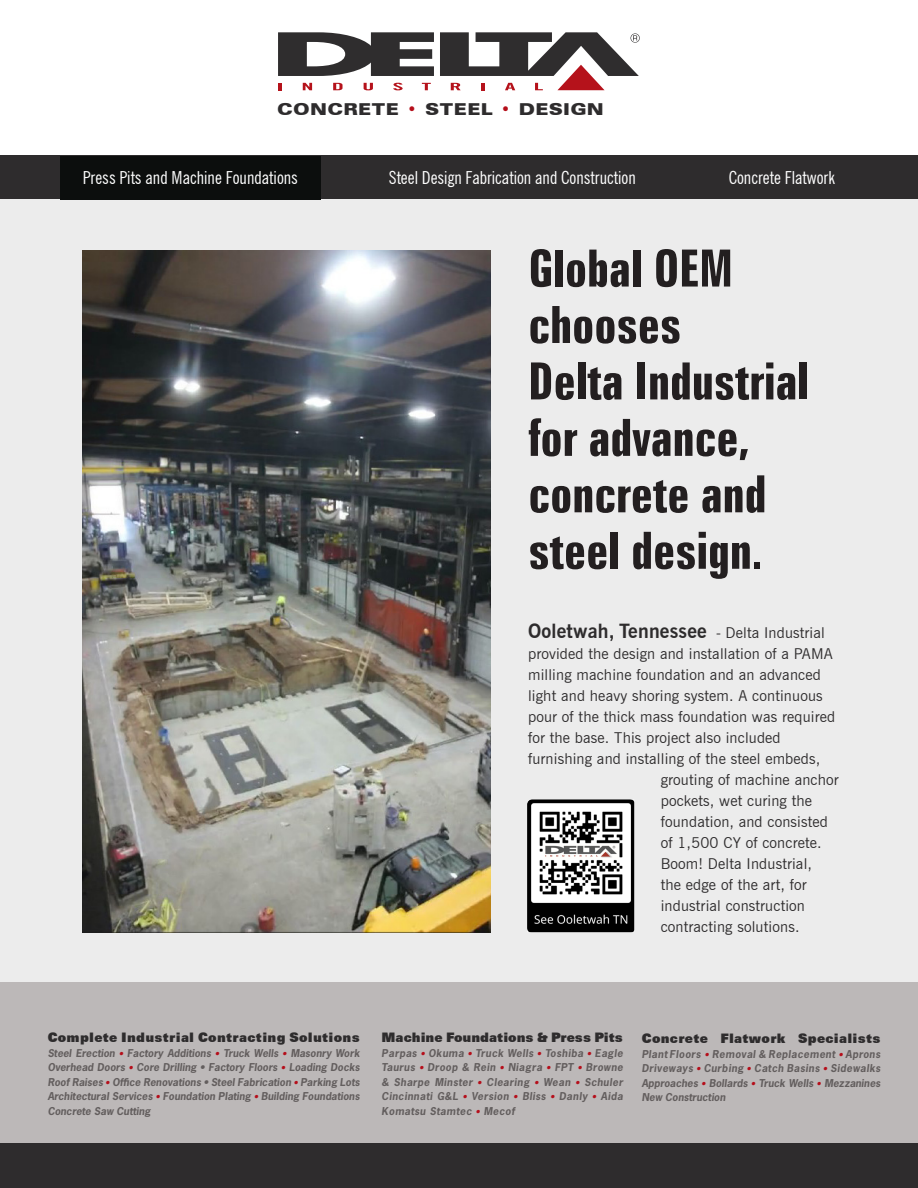
<style>
.page{position:relative;width:918px;height:1188px;background:#fff}
.page>*{position:absolute;margin:0;border:0;box-sizing:border-box;transform-origin:0 0}
.header_menu{font:700 extra-condensed 51.3px/56.4px "Zurich BT";color:#231f20}
.t1{font:700 19.5px "News Gothic BT";letter-spacing:.01em;color:#2e2c2d}
.header_menu-2{font:condensed 18px "News Gothic BT";color:#fff}
.concrete_steel_design{font:900 expanded 16.5px "Zurich BT";letter-spacing:.055em;color:#2e2c2d}
.t2{font:15px "News Gothic BT";letter-spacing:.01em;color:#2e2c2d}
._3_line_headline{font:900 13.2px "Zurich BT";letter-spacing:.02em;color:#2e2c2d}
._3_line_headline-2{font:900 13.2px "Zurich BT";color:#2e2c2d}
._3_line_headline-3{font:italic 700 10.2px/14.5px "News Gothic Std";color:#635e5e;text-align:justify}
.s1{color:#b50e1a}
.s2{font-weight:400;font-size:15px}
.s3{font-size:9px;color:#b50e1a}
</style>
<div class="page">
<div style="left:0;top:156px;width:918px;height:44px;background:#2e2c2d"></div>
<div style="left:1px;top:199px;width:917px;height:784px;background:#ececec"></div>
<svg style="left:278px;top:32px;width:156px;height:44px"></svg>
<svg style="left:278px;top:83px;width:3px;height:7px"></svg>
<svg style="left:303px;top:83px;width:9px;height:7px"></svg>
<svg style="left:333px;top:83px;width:10px;height:7px"></svg>
<svg style="left:364px;top:83px;width:9px;height:7px"></svg>
<svg style="left:393px;top:83px;width:10px;height:7px"></svg>
<svg style="left:422px;top:83px;width:9px;height:7px"></svg>
<svg style="left:440px;top:32px;width:200px;height:58px"></svg>
<div style="left:60px;top:156px;width:260px;height:43px;background:#0c0e0d"></div>
<div style="left:0;top:982px;width:918px;height:162px;background:#bcb8b8"></div>
<img style="left:82px;top:251px;width:409px;height:682px">
<img style="left:527px;top:799px;width:107px;height:133px">
<div style="left:0;top:1144px;width:918px;height:44px;background:#2e2c2d"></div>
<p class="concrete_steel_design" style="left:277px;top:99px;width:328px">CONCRETE <span class="s1">•</span> STEEL <span class="s1">•</span> DESIGN</p>
<p class="header_menu-2" style="left:83px;top:166px;width:217px">Press Pits and Machine Foundations</p>
<p class="header_menu-2" style="left:389px;top:166px;width:249px">Steel Design Fabrication and Construction</p>
<p class="header_menu-2" style="left:729px;top:166px;width:108px">Concrete Flatwork</p>
<p class="header_menu" style="left:528px;top:241px;width:206px">Global OEM chooses</p>
<p class="header_menu" style="left:528px;top:354px;width:282px">Delta Industrial for advance,</p>
<p class="header_menu" style="left:528px;top:466px;width:240px">concrete and steel design.</p>
<p class="t1" style="left:528px;top:619px;width:298px">Ooletwah, Tennessee <span class="s2">- Delta Industrial</span></p>
<p class="t2" style="left:528px;top:645px;width:306px">provided the design and installation of a PAMA</p>
<p class="t2" style="left:528px;top:666px;width:294px">milling machine foundation and an advanced</p>
<p class="t2" style="left:528px;top:687px;width:296px">light and heavy shoring system. A continuous</p>
<p class="t2" style="left:528px;top:708px;width:309px">pour of the thick mass foundation was required</p>
<p class="t2" style="left:528px;top:729px;width:254px">for the base. This project also included</p>
<p class="t2" style="left:528px;top:750px;width:294px">furnishing and installing of the steel embeds,</p>
<p class="t2" style="left:661px;top:771px;width:179px">grouting of machine anchor</p>
<p class="t2" style="left:661px;top:792px;width:153px">pockets, wet curing the</p>
<p class="t2" style="left:661px;top:813px;width:169px">foundation, and consisted</p>
<p class="t2" style="left:661px;top:834px;width:162px">of 1,500 CY of concrete.</p>
<p class="t2" style="left:661px;top:855px;width:153px">Boom! Delta Industrial,</p>
<p class="t2" style="left:661px;top:876px;width:148px">the edge of the art, for</p>
<p class="t2" style="left:661px;top:897px;width:146px">industrial construction</p>
<p class="t2" style="left:661px;top:918px;width:140px">contracting solutions.</p>
<p class="_3_line_headline" style="left:48px;top:1029px;width:314px">Complete Industrial Contracting Solutions</p>
<p class="_3_line_headline-3" style="left:48px;top:1046px;width:314px">Steel Erection <span class="s3">•</span> Factory Additions <span class="s3">•</span> Truck Wells <span class="s3">•</span> Masonry Work Overhead Doors <span class="s3">•</span> Core Drilling • Factory Floors <span class="s3">•</span> Loading Docks Roof Raises <span class="s3">•</span> Office Renovations • Steel Fabrication <span class="s3">•</span> Parking Lots Architectural Services <span class="s3">•</span> Foundation Plating <span class="s3">•</span> Building Foundations Concrete Saw Cutting</p>
<p class="_3_line_headline-2" style="left:382px;top:1029px;width:243px">Machine Foundations &amp; Press Pits</p>
<p class="_3_line_headline-3" style="left:382px;top:1046px;width:243px">Parpas <span class="s3">•</span> Okuma <span class="s3">•</span> Truck Wells <span class="s3">•</span> Toshiba <span class="s3">•</span> Eagle Taurus <span class="s3">•</span> Droop &amp; Rein <span class="s3">•</span> Niagra <span class="s3">•</span> FPT <span class="s3">•</span> Browne &amp; Sharpe Minster <span class="s3">•</span> Clearing <span class="s3">•</span> Wean <span class="s3">•</span> Schuler Cincinnati G&amp;L <span class="s3">•</span> Version <span class="s3">•</span> Bliss <span class="s3">•</span> Danly <span class="s3">•</span> Aida Komatsu Stamtec <span class="s3">•</span> Mecof</p>
<p class="_3_line_headline" style="left:642px;top:1030px;width:240px">Concrete Flatwork Specialists</p>
<p class="_3_line_headline-3" style="left:642px;top:1047px;width:240px">Plant Floors <span class="s3">•</span> Removal &amp; Replacement <span class="s3">•</span> Aprons Driveways <span class="s3">•</span> Curbing <span class="s3">•</span> Catch Basins <span class="s3">•</span> Sidewalks Approaches <span class="s3">•</span> Bollards <span class="s3">•</span> Truck Wells <span class="s3">•</span> Mezzanines New Construction</p>
</div>
